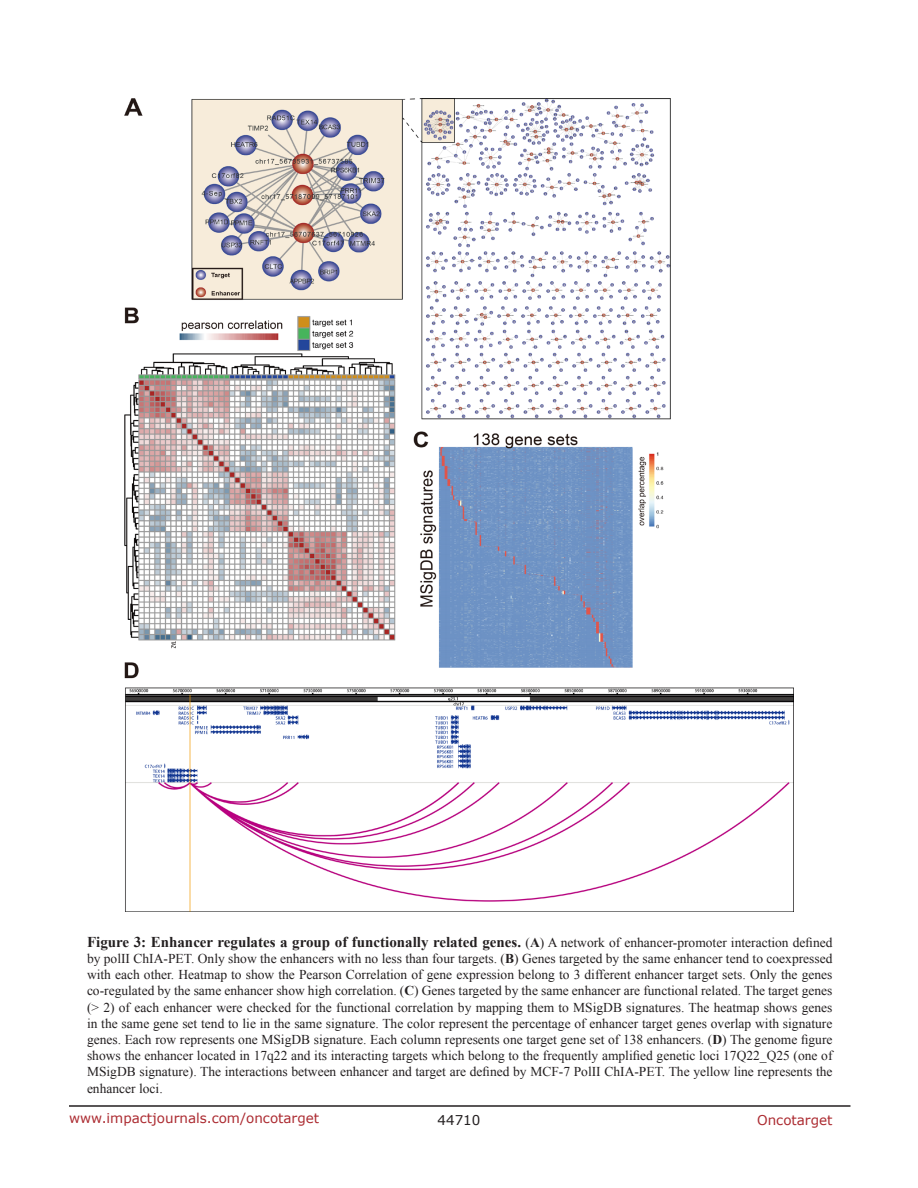
<style>
.page{position:relative;width:918px;height:1188px;background:#fff}
.page>*{position:absolute;margin:0;border:0;box-sizing:border-box;transform-origin:0 0}
.FigureText{font:700 15px "Times New Roman";color:#231f20}
.FigureText-2{font:13.5px/16.2px "Times New Roman";color:#231f20;text-align:justify}
.t1{font:13.5px "Verdana";color:#ac2b31}
.t2{font:13.5px "Verdana";color:#231f20}
.s1{font-weight:400;font-size:13.5px}
.s2{font-size:13.5px}
.s3{font-weight:700}
</style>
<div class="page">
<hr style="left:69px;top:1105px;width:781px;height:2px;background:#231f20">
<img style="left:124px;top:99px;width:670px;height:813px">
<p class="FigureText" style="left:87px;top:931px;width:747px">Figure 3: Enhancer regulates a group of functionally related genes. <span class="s1">(</span><span class="s2">A</span><span class="s1">) A network of enhancer-promoter interaction defined</span></p>
<p class="FigureText-2" style="left:87px;top:950px;width:747px">by polII ChIA-PET. Only show the enhancers with no less than four targets. (<span class="s3">B</span>) Genes targeted by the same enhancer tend to coexpressed with each other. Heatmap to show the Pearson Correlation of gene expression belong to 3 different enhancer target sets. Only the genes co-regulated by the same enhancer show high correlation. (<span class="s3">C</span>) Genes targeted by the same enhancer are functional related. The target genes (&gt; 2) of each enhancer were checked for the functional correlation by mapping them to MSigDB signatures. The heatmap shows genes in the same gene set tend to lie in the same signature. The color represent the percentage of enhancer target genes overlap with signature genes. Each row represents one MSigDB signature. Each column represents one target gene set of 138 enhancers. (<span class="s3">D</span>) The genome figure shows the enhancer located in 17q22 and its interacting targets which belong to the frequently amplified genetic loci 17Q22_Q25 (one of MSigDB signature). The interactions between enhancer and target are defined by MCF-7 PolII ChIA-PET. The yellow line represents the enhancer loci.</p>
<p class="t1" style="left:69px;top:1109px;width:252px">www.impactjournals.com/oncotarget</p>
<p class="t2" style="left:438px;top:1111px;width:44px">44710</p>
<p class="t1" style="left:757px;top:1111px;width:77px">Oncotarget</p>
</div>
